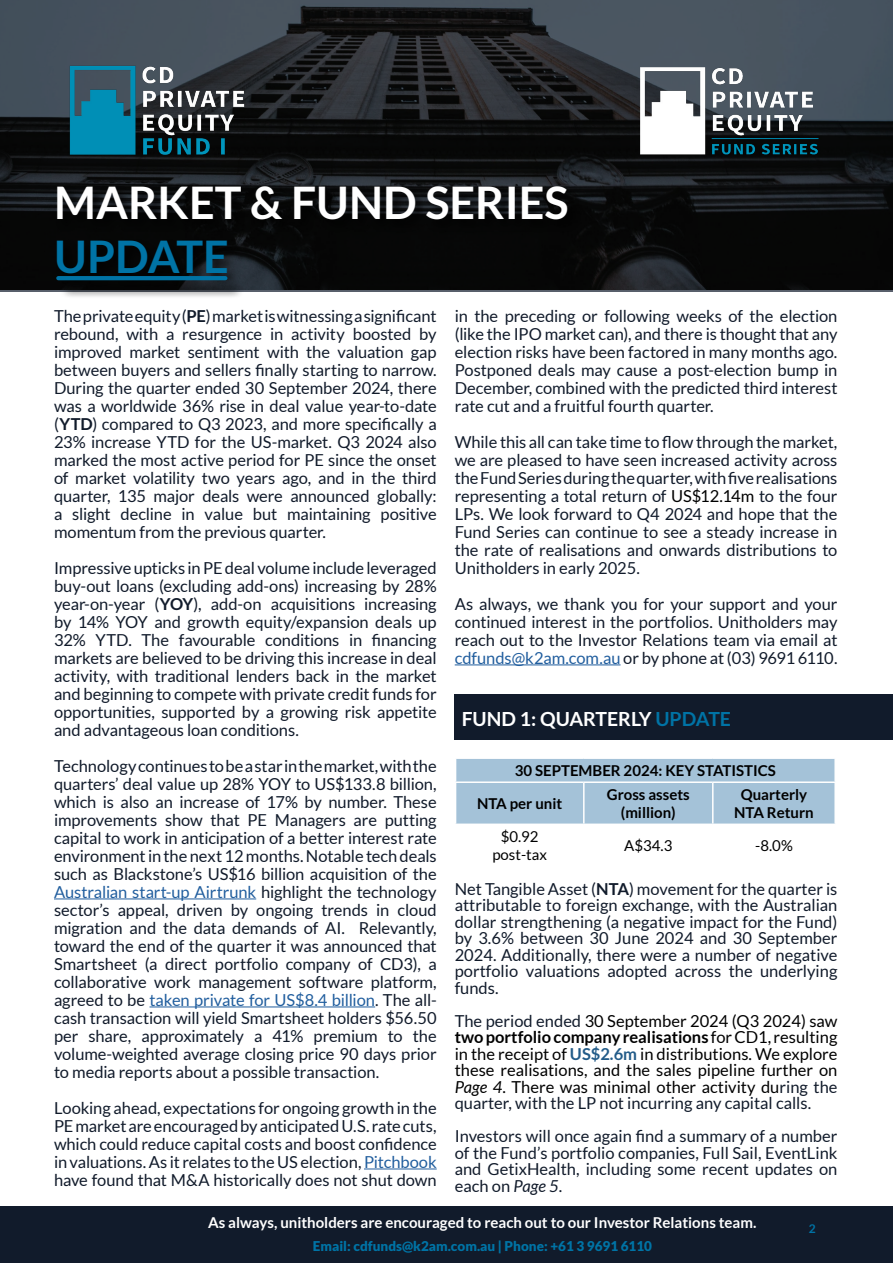
<style>
.page{position:relative;width:893px;height:1263px;background:#fff}
.page>*{position:absolute;margin:0;border:0;box-sizing:border-box;transform-origin:0 0}
.t1{font:700 45px "Lato";color:#fff}
.t2{font:700 45px "Lato";color:#0073a5}
.t3{font:700 19.5px "Lato";color:#fff}
.t4{font:16.5px/18px "Lato";letter-spacing:-.005em;color:#111b2b;text-align:justify}
.t5{font:16.5px/16.5px "Lato";color:#000;text-align:justify}
.t6{font:700 15px/18px "Lato";color:#000;text-align:center}
.t7{font:700 15px "Lato";color:#fff}
.t8{font:15px/18px "Lato";color:#000;text-align:center}
.t9{font:900 13.5px "Lato";color:#0073a5}
.t10{font:700 12px "Lato";color:#0073a5}
.s1{font-weight:700}
.s2{color:#215e9e}
.s3{color:#000}
.s4{color:#0073a5}
.s5{color:#111b2b}
.s6{font-weight:700;color:#235c89}
.s7{font-style:italic}
</style>
<div class="page">
<svg style="left:0;top:0;width:893px;height:292px;background:#23272b"></svg>
<hr style="left:54px;top:898px;width:202px;height:1px;background:#215e9e">
<hr style="left:150px;top:1006px;width:225px;height:1px;background:#215e9e">
<hr style="left:364px;top:1168px;width:73px;height:1px;background:#215e9e">
<hr style="left:455px;top:664px;width:165px;height:1px;background:#215e9e">
<div style="left:55px;top:184px;width:527px;height:103px;background:#000;opacity:.75"></div>
<div style="left:59px;top:279px;width:187px;height:20px;background:#000;opacity:.75"></div>
<hr style="left:58px;top:276px;width:167px;height:4px;background:#0073a5">
<div style="left:0;top:1206px;width:893px;height:57px;background:#111b2b"></div>
<img style="left:622px;top:54px;width:207px;height:116px">
<img style="left:54px;top:54px;width:210px;height:118px">
<div style="left:455px;top:694px;width:438px;height:46px;background:#111b2b"></div>
<div style="left:456px;top:758px;width:378px;height:65px;background:#a4c2d8"></div>
<hr style="left:584px;top:757px;width:129px;height:2px;background:#fff">
<hr style="left:713px;top:757px;width:123px;height:2px;background:#fff">
<hr style="left:455px;top:781px;width:129px;height:2px;background:#fff">
<hr style="left:584px;top:781px;width:129px;height:2px;background:#fff">
<hr style="left:583px;top:783px;width:2px;height:40px;background:#fff">
<hr style="left:713px;top:781px;width:123px;height:2px;background:#fff">
<hr style="left:712px;top:783px;width:1px;height:40px;background:#fff">
<h1 class="t1" style="left:54px;top:177px;width:516px">MARKET &amp; FUND SERIES</h1>
<h1 class="t2" style="left:54px;top:231px;width:176px">UPDATE</h1>
<p class="t4" style="left:54px;top:307px;width:384px">The private equity (<span class="s1">PE</span>) market is witnessing a significant rebound, with a resurgence in activity boosted by improved market sentiment with the valuation gap between buyers and sellers finally starting to narrow.<br>During the quarter ended 30 September 2024, there was a worldwide 36% rise in deal value year-to-date (<span class="s1">YTD</span>) compared to Q3 2023, and more specifically a 23% increase YTD for the US-market. Q3 2024 also marked the most active period for PE since the onset of market volatility two years ago, and in the third quarter, 135 major deals were announced globally: a slight decline in value but maintaining positive momentum from the previous quarter.</p>
<p class="t4" style="left:54px;top:559px;width:384px">Impressive upticks in PE deal volume include leveraged buy-out loans (excluding add-ons) increasing by 28% year-on-year (<span class="s1">YOY</span>), add-on acquisitions increasing by 14% YOY and growth equity/expansion deals up 32% YTD. The favourable conditions in financing markets are believed to be driving this increase in deal activity, with traditional lenders back in the market and beginning to compete with private credit funds for opportunities, supported by a growing risk appetite and advantageous loan conditions.</p>
<p class="t4" style="left:54px;top:757px;width:384px">Technology continues to be a star in the market, with the quarters’ deal value up 28% YOY to US$133.8 billion, which is also an increase of 17% by number. These improvements show that PE Managers are putting capital to work in anticipation of a better interest rate environment in the next 12 months. Notable tech deals such as Blackstone’s US$16 billion acquisition of the <span class="s2">Australian start-up Airtrunk</span> highlight the technology sector’s appeal, driven by ongoing trends in cloud migration and the data demands of AI. Relevantly, toward the end of the quarter it was announced that Smartsheet (a direct portfolio company of CD3), a collaborative work management software platform, agreed to be <span class="s2">taken private for US$8.4 billion</span>. The all&shy;cash transaction will yield Smartsheet holders $56.50 per share, approximately a 41% premium to the volume-weighted average closing price 90 days prior to media reports about a possible transaction.</p>
<p class="t4" style="left:54px;top:1099px;width:384px">Looking ahead, expectations for ongoing growth in the PE market are encouraged by anticipated U.S. rate cuts, which could reduce capital costs and boost confidence in valuations. As it relates to the US election, <span class="s2">Pitchbook </span>have found that M&amp;A historically does not shut down</p>
<p class="t4" style="left:455px;top:307px;width:384px">in the preceding or following weeks of the election (like the IPO market can), and there is thought that any election risks have been factored in many months ago.<br>Postponed deals may cause a post-election bump in December, combined with the predicted third interest rate cut and a fruitful fourth quarter.</p>
<p class="t4" style="left:455px;top:433px;width:384px">While this all can take time to flow through the market, we are pleased to have seen increased activity across the Fund Series during the quarter, with five realisations representing a total return of <span class="s3">US$12.14m</span> to the four LPs. We look forward to Q4 2024 and hope that the Fund Series can continue to see a steady increase in the rate of realisations and onwards distributions to Unitholders in early 2025.</p>
<p class="t4" style="left:455px;top:595px;width:384px">As always, we thank you for your support and your continued interest in the portfolios. Unitholders may reach out to the Investor Relations team via email at <span class="s2">cdfunds@k2am.com.au</span> or by phone at (03) 9691 6110.</p>
<p class="t3" style="left:462px;top:707px;width:271px">FUND 1: QUARTERLY <span class="s4">UPDATE</span></p>
<p class="t6" style="left:515px;top:761px;width:263px">30 SEPTEMBER 2024: KEY STATISTICS</p>
<p class="t6" style="left:477px;top:795px;width:87px">NTA per unit</p>
<p class="t6" style="left:607px;top:786px;width:84px">Gross assets (million)</p>
<p class="t6" style="left:734px;top:786px;width:81px">Quarterly<br>NTA Return</p>
<p class="t8" style="left:492px;top:828px;width:56px">$0.92 post-tax</p>
<p class="t8" style="left:624px;top:837px;width:50px">A$34.3</p>
<p class="t8" style="left:755px;top:837px;width:39px">-8.0%</p>
<p class="t4" style="left:455px;top:880px;width:384px;line-height:16.5px">Net Tangible Asset (<span class="s1">NTA</span>) movement for the quarter is attributable to foreign exchange, with the Australian dollar strengthening (a negative impact for the Fund) by 3.6% between 30 June 2024 and 30 September 2024. Additionally, there were a number of negative portfolio valuations adopted across the underlying funds.</p>
<p class="t5" style="left:455px;top:1012px;width:384px"><span class="s5">The period ended</span> 30 September 2024 (Q3 2024) saw <span class="s1">two portfolio company realisations</span> for CD1, resulting in the receipt of <span class="s6">US$2.6m</span> in distributions. We explore these realisations, and the sales pipeline further on <span class="s7">Page 4</span>. There was minimal other activity du<span class="s5">ring the quarter, with the LP not incurring any capital calls.</span></p>
<p class="t4" style="left:455px;top:1128px;width:384px;line-height:16.5px">Investors will once again find a summary of a number of the Fund’s portfolio companies, Full Sail, EventLink and GetixHealth, including some recent updates on each on <span class="s7">Page 5</span>.</p>
<p class="t7" style="left:208px;top:1214px;width:550px">As always, unitholders are encouraged to reach out to our Investor Relations team.</p>
<p class="t9" style="left:313px;top:1238px;width:341px">Email: cdfunds@k2am.com.au | Phone: +61 3 9691 6110</p>
<p class="t10" style="left:809px;top:1221px;width:8px">2</p>
</div>
